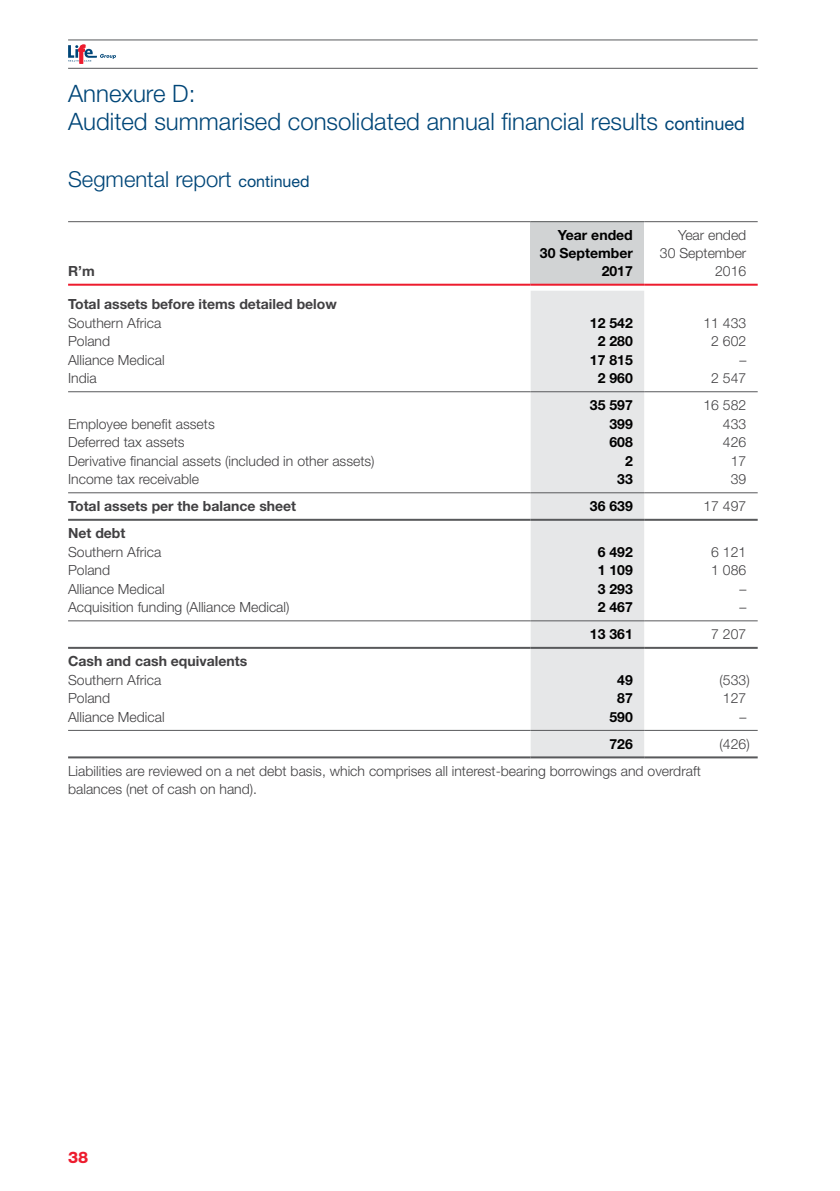
<style>
.page{position:relative;width:840px;height:1191px;background:#fff}
.page>*{position:absolute;margin:0;border:0;box-sizing:border-box;transform-origin:0 0}
.t1{font:300 24px/28px "Helvetica Neue LT Std";color:#004678}
.t2{font:300 22px "Helvetica Neue LT Std";color:#004678}
.t3{font:800 16px "Helvetica Neue LT Std";color:#ed1c2e}
.t4{font:300 14px/18px "Helvetica Neue LT Std";color:#414042;text-align:right}
.t5{font:700 14px "Helvetica Neue LT Std";color:#414042}
.t6{font:700 14px/18px "Helvetica Neue LT Std";color:#000;text-align:right}
.s1{font-weight:400;font-size:18px}
.s2{font-weight:400;font-size:16px}
</style>
<div class="page">
<svg style="left:68px;top:45px;width:48px;height:19px"></svg>
<hr style="left:68px;top:68px;width:689px;height:1px;background:#58595b">
<hr style="left:68px;top:40px;width:689px;height:1px;background:#58595b">
<div style="left:530px;top:222px;width:113px;height:63px;background:#d1d3d4"></div>
<div style="left:530px;top:291px;width:113px;height:465px;background:#e6e7e8"></div>
<hr style="left:68px;top:391px;width:462px;height:1px;background:#58595b">
<hr style="left:530px;top:391px;width:113px;height:1px;background:#58595b">
<hr style="left:643px;top:391px;width:114px;height:1px;background:#58595b">
<hr style="left:68px;top:492px;width:462px;height:1px;background:#58595b">
<hr style="left:530px;top:492px;width:113px;height:1px;background:#58595b">
<hr style="left:643px;top:492px;width:114px;height:1px;background:#58595b">
<hr style="left:68px;top:519px;width:462px;height:2px;background:#58595b">
<hr style="left:530px;top:519px;width:113px;height:2px;background:#58595b">
<hr style="left:643px;top:519px;width:114px;height:2px;background:#58595b">
<hr style="left:68px;top:620px;width:462px;height:1px;background:#58595b">
<hr style="left:530px;top:620px;width:113px;height:1px;background:#58595b">
<hr style="left:643px;top:620px;width:114px;height:1px;background:#58595b">
<hr style="left:68px;top:647px;width:462px;height:2px;background:#58595b">
<hr style="left:530px;top:647px;width:113px;height:2px;background:#58595b">
<hr style="left:643px;top:647px;width:114px;height:2px;background:#58595b">
<hr style="left:68px;top:756px;width:462px;height:2px;background:#58595b">
<hr style="left:530px;top:756px;width:113px;height:2px;background:#58595b">
<hr style="left:643px;top:756px;width:114px;height:2px;background:#58595b">
<hr style="left:68px;top:730px;width:462px;height:1px;background:#58595b">
<hr style="left:530px;top:730px;width:113px;height:1px;background:#58595b">
<hr style="left:643px;top:730px;width:114px;height:1px;background:#58595b">
<hr style="left:68px;top:284px;width:462px;height:2px;background:#ed1c2e">
<hr style="left:530px;top:284px;width:113px;height:2px;background:#ed1c2e">
<hr style="left:643px;top:284px;width:114px;height:2px;background:#ed1c2e">
<hr style="left:68px;top:221px;width:462px;height:1px;background:#58595b">
<hr style="left:530px;top:221px;width:113px;height:1px;background:#58595b">
<hr style="left:643px;top:221px;width:114px;height:1px;background:#58595b">
<h1 class="t1" style="left:68px;top:79px;width:678px">Annexure D:<br>Audited summarised consolidated annual financial results <span class="s1">continued</span></h1>
<h2 class="t2" style="left:68px;top:166px;width:243px">Segmental report <span class="s2">continued</span></h2>
<p class="t5" style="left:68px;top:262px;width:28px">R’m</p>
<p class="t6" style="left:539px;top:226px;width:94px">Year ended<br>30 September<br>2017</p>
<p class="t4" style="left:659px;top:226px;width:88px">Year ended<br>30 September<br>2016</p>
<p class="t5" style="left:68px;top:295px;width:270px">Total assets before items detailed below</p>
<p class="t4" style="left:68px;top:313px;width:95px">Southern Africa</p>
<p class="t6" style="left:589px;top:313px;width:44px">12 542</p>
<p class="t4" style="left:703px;top:313px;width:44px">11 433</p>
<p class="t4" style="left:68px;top:332px;width:44px">Poland</p>
<p class="t6" style="left:597px;top:332px;width:37px">2 280</p>
<p class="t4" style="left:710px;top:332px;width:37px">2 602</p>
<p class="t4" style="left:68px;top:350px;width:98px">Alliance Medical</p>
<p class="t6" style="left:589px;top:350px;width:44px">17 815</p>
<p class="t4" style="left:739px;top:350px;width:8px">–</p>
<p class="t4" style="left:68px;top:369px;width:30px">India</p>
<p class="t6" style="left:597px;top:369px;width:37px">2 960</p>
<p class="t4" style="left:710px;top:369px;width:37px">2 547</p>
<p class="t6" style="left:589px;top:396px;width:44px">35 597</p>
<p class="t4" style="left:703px;top:396px;width:44px">16 582</p>
<p class="t4" style="left:68px;top:414px;width:148px">Employee benefit assets</p>
<p class="t6" style="left:609px;top:414px;width:25px">399</p>
<p class="t4" style="left:722px;top:414px;width:25px">433</p>
<p class="t4" style="left:68px;top:433px;width:118px">Deferred tax assets</p>
<p class="t6" style="left:609px;top:433px;width:25px">608</p>
<p class="t4" style="left:722px;top:433px;width:25px">426</p>
<p class="t4" style="left:68px;top:451px;width:308px">Derivative financial assets (included in other assets)</p>
<p class="t6" style="left:624px;top:451px;width:9px">2</p>
<p class="t4" style="left:730px;top:451px;width:17px">17</p>
<p class="t4" style="left:68px;top:470px;width:132px">Income tax receivable</p>
<p class="t6" style="left:617px;top:470px;width:17px">33</p>
<p class="t4" style="left:730px;top:470px;width:17px">39</p>
<p class="t5" style="left:68px;top:497px;width:229px">Total assets per the balance sheet</p>
<p class="t6" style="left:589px;top:497px;width:44px">36 639</p>
<p class="t4" style="left:703px;top:497px;width:44px">17 497</p>
<p class="t5" style="left:68px;top:524px;width:59px">Net debt</p>
<p class="t4" style="left:68px;top:542px;width:95px">Southern Africa</p>
<p class="t6" style="left:597px;top:542px;width:37px">6 492</p>
<p class="t4" style="left:710px;top:542px;width:37px">6 121</p>
<p class="t4" style="left:68px;top:561px;width:44px">Poland</p>
<p class="t6" style="left:597px;top:561px;width:37px">1 109</p>
<p class="t4" style="left:710px;top:561px;width:37px">1 086</p>
<p class="t4" style="left:68px;top:579px;width:98px">Alliance Medical</p>
<p class="t6" style="left:597px;top:579px;width:37px">3 293</p>
<p class="t4" style="left:739px;top:579px;width:8px">–</p>
<p class="t4" style="left:68px;top:598px;width:223px">Acquisition funding (Alliance Medical)</p>
<p class="t6" style="left:597px;top:598px;width:37px">2 467</p>
<p class="t4" style="left:739px;top:598px;width:8px">–</p>
<p class="t6" style="left:589px;top:625px;width:44px">13 361</p>
<p class="t4" style="left:710px;top:625px;width:37px">7 207</p>
<p class="t5" style="left:68px;top:652px;width:180px">Cash and cash equivalents</p>
<p class="t4" style="left:68px;top:670px;width:95px">Southern Africa</p>
<p class="t6" style="left:617px;top:670px;width:17px">49</p>
<p class="t4" style="left:719px;top:670px;width:32px">(533)</p>
<p class="t4" style="left:68px;top:689px;width:44px">Poland</p>
<p class="t6" style="left:617px;top:689px;width:17px">87</p>
<p class="t4" style="left:722px;top:689px;width:25px">127</p>
<p class="t4" style="left:68px;top:707px;width:98px">Alliance Medical</p>
<p class="t6" style="left:609px;top:707px;width:25px">590</p>
<p class="t4" style="left:739px;top:707px;width:8px">–</p>
<p class="t6" style="left:609px;top:734px;width:25px">726</p>
<p class="t4" style="left:719px;top:734px;width:32px">(426)</p>
<p class="t4" style="left:68px;top:761px;width:633px;text-align:left">Liabilities are reviewed on a net debt basis, which comprises all interest-bearing borrowings and overdraft balances (net of cash on hand).</p>
<p class="t3" style="left:68px;top:1147px;width:22px">38</p>
</div>
